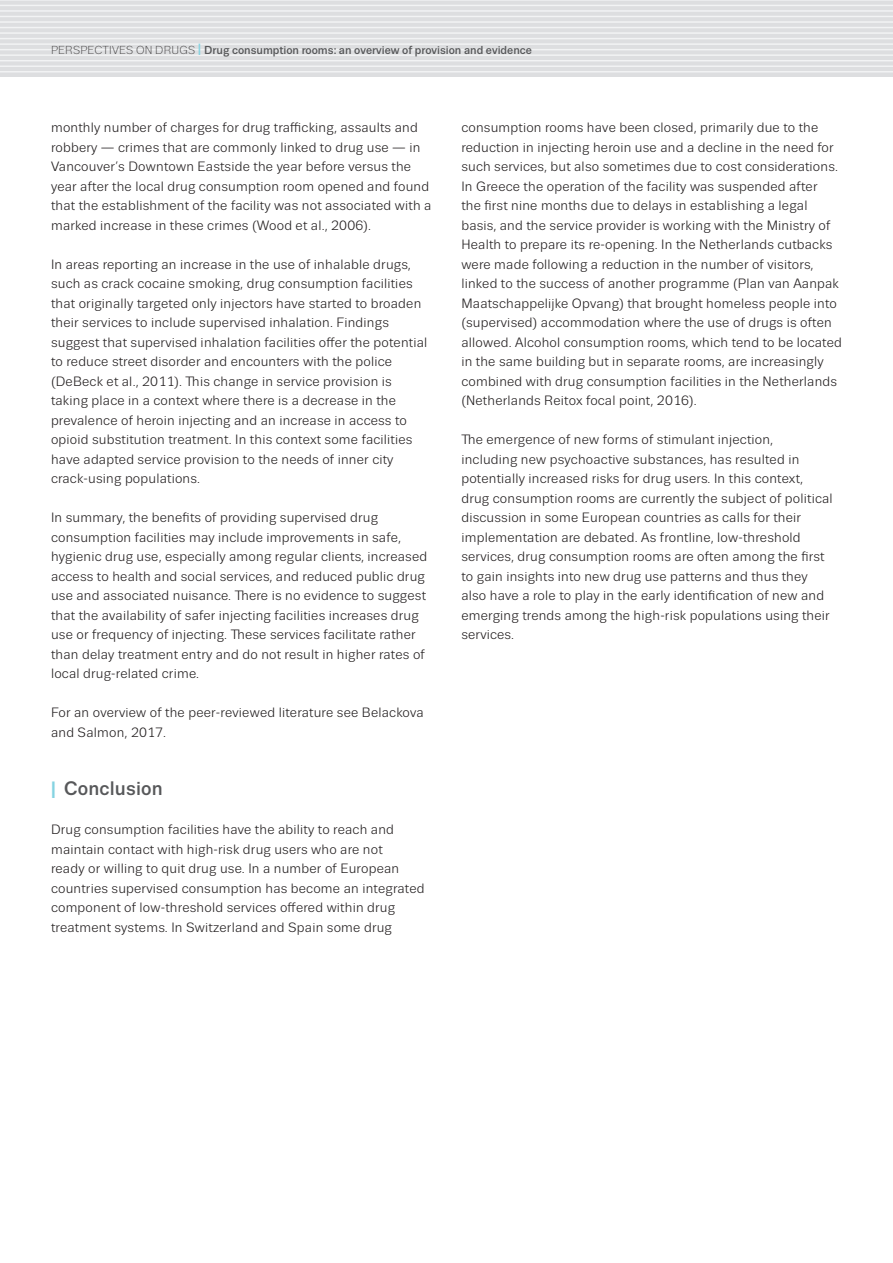
<style>
.page{position:relative;width:893px;height:1263px;background:#fff}
.page>*{position:absolute;margin:0;border:0;box-sizing:border-box;transform-origin:0 0}
.subheadline_1{font:500 19.5px "Trivia Sans";letter-spacing:.01em;color:#57585a}
.regular_text{font:13.5px/19.5px "Trivia Sans";letter-spacing:.015em;color:#231f20}
.t1{font:500 11.55px "Trivia Sans";color:#57585a}
.s1{font-weight:300;color:#312f30}
.s2{font-size:16.2px;color:#85d3e1}
.s3{font-weight:700;font-size:23.55px;color:#85d3e1}
</style>
<div class="page">
<div style="left:0;top:0;width:893px;height:77px;background:#dddee0"></div>
<hr style="left:0;top:0;width:893px;height:1px;background:#f2f3f4">
<hr style="left:0;top:5px;width:893px;height:1px;background:#f2f3f4">
<hr style="left:0;top:10px;width:893px;height:2px;background:#f2f3f4">
<hr style="left:0;top:16px;width:893px;height:1px;background:#f2f3f4">
<hr style="left:0;top:21px;width:893px;height:2px;background:#f2f3f4">
<hr style="left:0;top:27px;width:893px;height:1px;background:#f2f3f4">
<hr style="left:0;top:32px;width:893px;height:2px;background:#f2f3f4">
<hr style="left:0;top:38px;width:893px;height:1px;background:#f2f3f4">
<hr style="left:0;top:43px;width:893px;height:2px;background:#f2f3f4">
<hr style="left:0;top:49px;width:893px;height:1px;background:#f2f3f4">
<hr style="left:0;top:54px;width:893px;height:2px;background:#f2f3f4">
<hr style="left:0;top:60px;width:893px;height:1px;background:#f2f3f4">
<hr style="left:0;top:65px;width:893px;height:2px;background:#f2f3f4">
<hr style="left:0;top:71px;width:893px;height:2px;background:#f2f3f4">
<p class="t1" style="left:51px;top:43px;width:482px"><span class="s1">PERSPECTIVES ON DRUGS</span> <span class="s2">I</span> Drug consumption rooms: an overview of provision and evidence</p>
<p class="regular_text" style="left:51px;top:118px;width:382px">monthly number of charges for drug trafficking, assaults and robbery — crimes that are commonly linked to drug use — in Vancouver’s Downtown Eastside the year before versus the year after the local drug consumption room opened and found that the establishment of the facility was not associated with a marked increase in these crimes (Wood et al., 2006).</p>
<p class="regular_text" style="left:51px;top:254px;width:378px">In areas reporting an increase in the use of inhalable drugs, such as crack cocaine smoking, drug consumption facilities that originally targeted only injectors have started to broaden their services to include supervised inhalation. Findings suggest that supervised inhalation facilities offer the potential to reduce street disorder and encounters with the police (DeBeck et al., 2011). This change in service provision is taking place in a context where there is a decrease in the prevalence of heroin injecting and an increase in access to opioid substitution treatment. In this context some facilities have adapted service provision to the needs of inner city crack-using populations.</p>
<p class="regular_text" style="left:51px;top:508px;width:378px">In summary, the benefits of providing supervised drug consumption facilities may include improvements in safe, hygienic drug use, especially among regular clients, increased access to health and social services, and reduced public drug use and associated nuisance. There is no evidence to suggest that the availability of safer injecting facilities increases drug use or frequency of injecting. These services facilitate rather than delay treatment entry and do not result in higher rates of local drug-related crime.</p>
<p class="regular_text" style="left:51px;top:703px;width:374px">For an overview of the peer-reviewed literature see Belackova and Salmon, 2017.</p>
<p class="subheadline_1" style="left:51px;top:778px;width:113px"><span class="s3">I</span> Conclusion</p>
<p class="regular_text" style="left:51px;top:820px;width:375px">Drug consumption facilities have the ability to reach and maintain contact with high-risk drug users who are not<br>ready or willing to quit drug use. In a number of European countries supervised consumption has become an integrated component of low-threshold services offered within drug treatment systems. In Switzerland and Spain some drug</p>
<p class="regular_text" style="left:461px;top:118px;width:382px">consumption rooms have been closed, primarily due to the reduction in injecting heroin use and a decline in the need for such services, but also sometimes due to cost considerations.<br>In Greece the operation of the facility was suspended after<br>the first nine months due to delays in establishing a legal basis, and the service provider is working with the Ministry of Health to prepare its re-opening. In the Netherlands cutbacks were made following a reduction in the number of visitors, linked to the success of another programme (Plan van Aanpak Maatschappelijke Opvang) that brought homeless people into (supervised) accommodation where the use of drugs is often allowed. Alcohol consumption rooms, which tend to be located in the same building but in separate rooms, are increasingly combined with drug consumption facilities in the Netherlands (Netherlands Reitox focal point, 2016).</p>
<p class="regular_text" style="left:461px;top:430px;width:373px">The emergence of new forms of stimulant injection,<br>including new psychoactive substances, has resulted in potentially increased risks for drug users. In this context, drug consumption rooms are currently the subject of political discussion in some European countries as calls for their implementation are debated. As frontline, low-threshold services, drug consumption rooms are often among the first to gain insights into new drug use patterns and thus they also have a role to play in the early identification of new and emerging trends among the high-risk populations using their services.</p>
</div>
